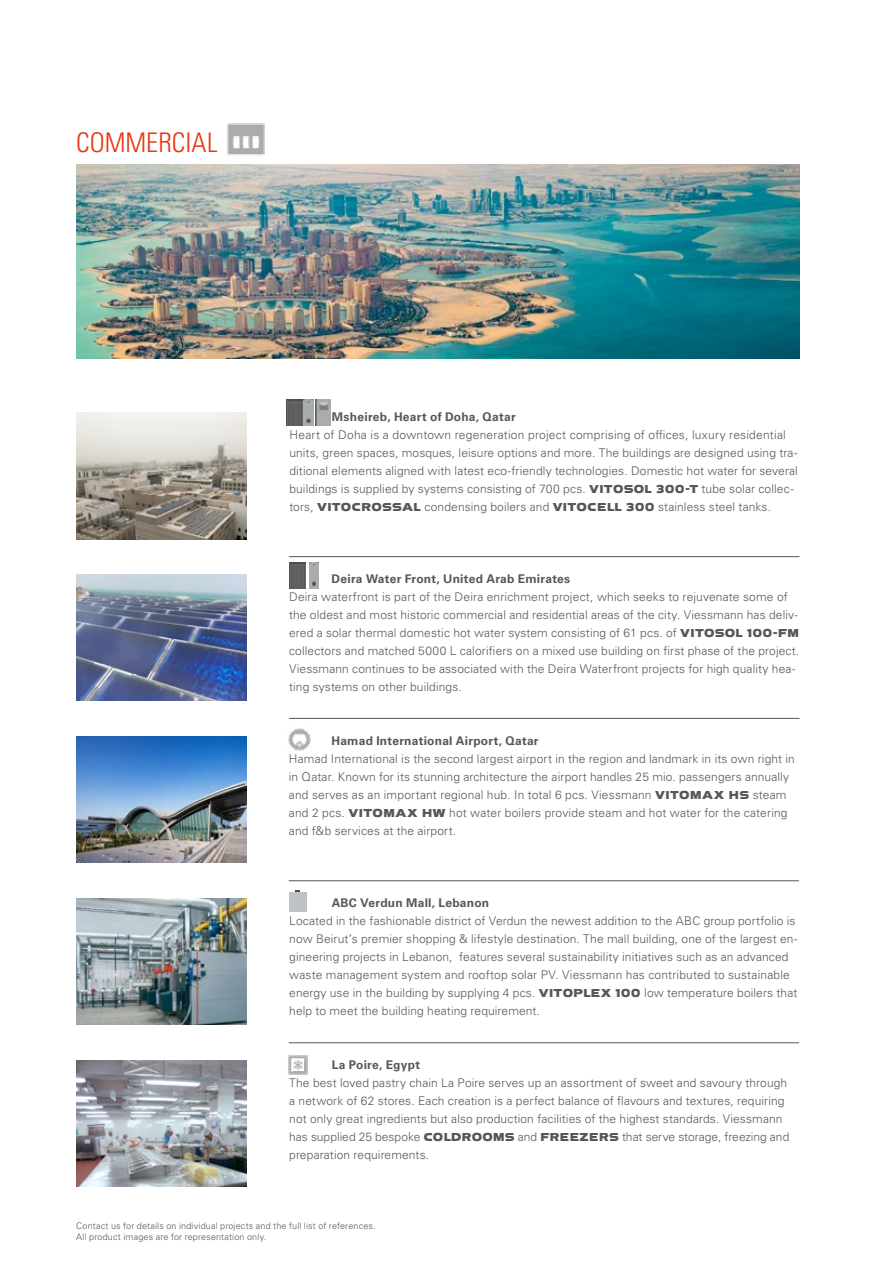
<style>
.page{position:relative;width:893px;height:1263px;background:#fff}
.page>*{position:absolute;margin:0;border:0;box-sizing:border-box;transform-origin:0 0}
.t1{font:27px "Univers LTCYR 47 Light Cond";color:#e63612}
.t2{font:300 12px/18px "Univers LTCYR 45";letter-spacing:.01em;color:#575756}
.t3{font:700 12px "Univers LTCYR 65";letter-spacing:.02em;color:#575756}
.t4{font:300 9px/10.8px "Univers LTCYR 45";letter-spacing:.02em;color:#575756}
.s1{font-family:"VIESSMANN Normal";font-weight:400}
</style>
<div class="page">
<hr style="left:289px;top:718px;width:510px;height:1px;background:#575756">
<hr style="left:289px;top:556px;width:510px;height:1px;background:#575756">
<hr style="left:289px;top:880px;width:510px;height:1px;background:#575756">
<img style="left:77px;top:899px;width:170px;height:126px">
<img style="left:77px;top:575px;width:170px;height:126px">
<img style="left:77px;top:164px;width:722px;height:195px">
<img style="left:77px;top:737px;width:170px;height:126px">
<img style="left:77px;top:413px;width:170px;height:126px">
<hr style="left:289px;top:1042px;width:510px;height:1px;background:#575756">
<img style="left:77px;top:1061px;width:170px;height:126px">
<img style="left:227px;top:123px;width:38px;height:33px">
<img style="left:288px;top:728px;width:23px;height:23px">
<img style="left:315px;top:400px;width:16px;height:25px">
<img style="left:286px;top:400px;width:27px;height:25px">
<img style="left:289px;top:563px;width:16px;height:25px">
<img style="left:309px;top:563px;width:10px;height:25px">
<img style="left:288px;top:1055px;width:20px;height:20px">
<div style="left:289px;top:892px;width:17px;height:19px;background:#bfc3c6"></div>
<h1 class="t1" style="left:76px;top:125px;width:143px">COMMERCIAL</h1>
<p class="t3" style="left:332px;top:409px;width:185px">Msheireb, Heart of Doha, Qatar</p>
<p class="t2" style="left:289px;top:426px;width:510px">Heart of Doha is a downtown regeneration project comprising of offices, luxury residential units, green spaces, mosques, leisure options and more. The buildings are designed using tra&shy;ditional elements aligned with latest eco-friendly technologies. Domestic hot water for several buildings is supplied by systems consisting of 700 pcs. <span class="s1">VITOSOL 300-T</span> tube solar collec&shy;tors, <span class="s1">VITOCROSSAL</span> condensing boilers and <span class="s1">VITOCELL 300</span> stainless steel tanks.</p>
<p class="t3" style="left:332px;top:571px;width:240px">Deira Water Front, United Arab Emirates</p>
<p class="t2" style="left:289px;top:588px;width:512px">Deira waterfront is part of the Deira enrichment project, which seeks to rejuvenate some of the oldest and most historic commercial and residential areas of the city. Viessmann has deliv&shy;ered a solar thermal domestic hot water system consisting of 61 pcs. of <span class="s1">VITOSOL 100-FM </span>collectors and matched 5000 L calorifiers on a mixed use building on first phase of the project.<br>Viessmann continues to be associated with the Deira Waterfront projects for high quality hea&shy;ting systems on other buildings.</p>
<p class="t3" style="left:331px;top:733px;width:209px">Hamad International Airport, Qatar</p>
<p class="t2" style="left:289px;top:750px;width:507px">Hamad International is the second largest airport in the region and landmark in its own right in in Qatar. Known for its stunning architecture the airport handles 25 mio. passengers annually and serves as an important regional hub. In total 6 pcs. Viessmann <span class="s1">VITOMAX HS</span> steam and 2 pcs. <span class="s1">VITOMAX HW</span> hot water boilers provide steam and hot water for the catering and f&amp;b services at the airport.</p>
<p class="t3" style="left:332px;top:895px;width:159px">ABC Verdun Mall, Lebanon</p>
<p class="t2" style="left:289px;top:912px;width:510px">Located in the fashionable district of Verdun the newest addition to the ABC group portfolio is now Beirut’s premier shopping &amp; lifestyle destination. The mall building, one of the largest en&shy;gineering projects in Lebanon, features several sustainability initiatives such as an advanced waste management system and rooftop solar PV. Viessmann has contributed to sustainable energy use in the building by supplying 4 pcs. <span class="s1">VITOPLEX 100</span> low temperature boilers that help to meet the building heating requirement.</p>
<p class="t3" style="left:332px;top:1056px;width:90px">La Poire, Egypt</p>
<p class="t2" style="left:289px;top:1073px;width:502px">The best loved pastry chain La Poire serves up an assortment of sweet and savoury through a network of 62 stores. Each creation is a perfect balance of flavours and textures, requiring not only great ingredients but also production facilities of the highest standards. Viessmann has supplied 25 bespoke <span class="s1">COLDROOMS</span> and <span class="s1">FREEZERS</span> that serve storage, freezing and preparation requirements.</p>
<p class="t4" style="left:76px;top:1220px;width:301px">Contact us for details on individual projects and the full list of references.<br>All product images are for representation only.</p>
</div>
